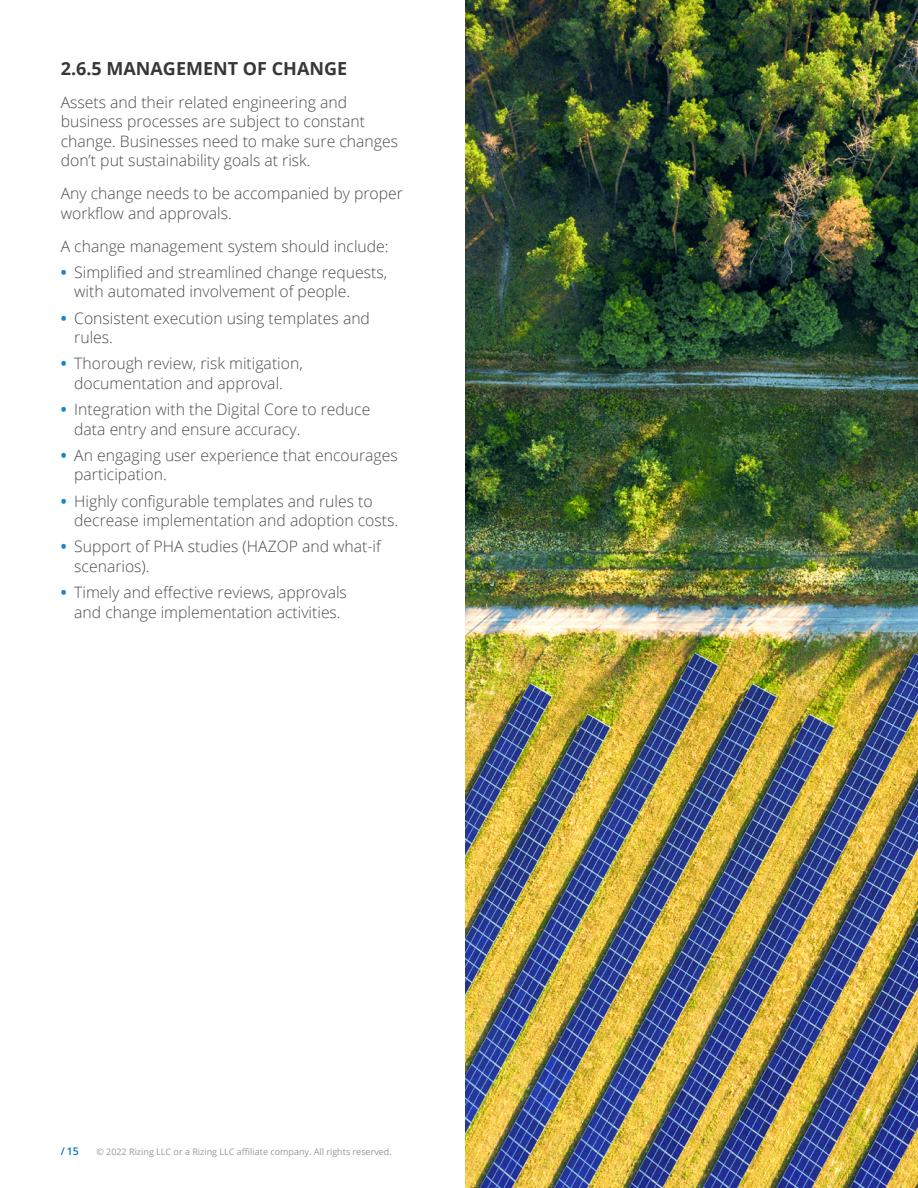
<style>
.page{position:relative;width:918px;height:1188px;background:#fff}
.page>*{position:absolute;margin:0;border:0;box-sizing:border-box;transform-origin:0 0}
.t1{font:700 18px "Open Sans";color:#373737}
.t2{font:300 15.75px/19.5px "Open Sans";color:#4b4b4b}
.t3{font:600 10.5px "Open Sans";color:#0075c9}
.t4{font:9px "Open Sans";color:#98989a}
.s1{font-weight:700;color:#1a83ce}
</style>
<div class="page">
<img style="left:465px;top:0;width:453px;height:1188px">
<p class="t1" style="left:61px;top:55px;width:288px">2.6.5 MANAGEMENT OF CHANGE</p>
<p class="t2" style="left:61px;top:92px;width:339px">Assets and their related engineering and business processes are subject to constant change. Businesses need to make sure changes don’t put sustainability goals at risk.</p>
<p class="t2" style="left:61px;top:183px;width:344px">Any change needs to be accompanied by proper workflow and approvals.</p>
<p class="t2" style="left:61px;top:236px;width:329px">A change management system should include:</p>
<p class="t2" style="left:74px;top:262px;width:315px;text-indent:-13px"><span class="s1">•</span> Simplified and streamlined change requests, with automated involvement of people.</p>
<p class="t2" style="left:74px;top:308px;width:297px;text-indent:-13px"><span class="s1">•</span> Consistent execution using templates and rules.</p>
<p class="t2" style="left:61px;top:353px;width:243px;text-align:center"><span class="s1">•</span> Thorough review, risk mitigation, documentation and approval.</p>
<p class="t2" style="left:74px;top:399px;width:298px;text-indent:-13px"><span class="s1">•</span> Integration with the Digital Core to reduce data entry and ensure accuracy.</p>
<p class="t2" style="left:74px;top:445px;width:325px;text-indent:-13px"><span class="s1">•</span> An engaging user experience that encourages participation.</p>
<p class="t2" style="left:74px;top:491px;width:325px;text-indent:-13px"><span class="s1">•</span> Highly configurable templates and rules to decrease implementation and adoption costs.</p>
<p class="t2" style="left:74px;top:536px;width:308px;text-indent:-13px"><span class="s1">•</span> Support of PHA studies (HAZOP and what-if scenarios).</p>
<p class="t2" style="left:61px;top:582px;width:288px;text-align:center"><span class="s1">•</span> Timely and effective reviews, approvals and change implementation activities.</p>
<p class="t3" style="left:61px;top:1144px;width:20px">/ 15</p>
<p class="t4" style="left:96px;top:1145px;width:297px">© 2022 Rizing LLC or a Rizing LLC affiliate company. All rights reserved.</p>
</div>
